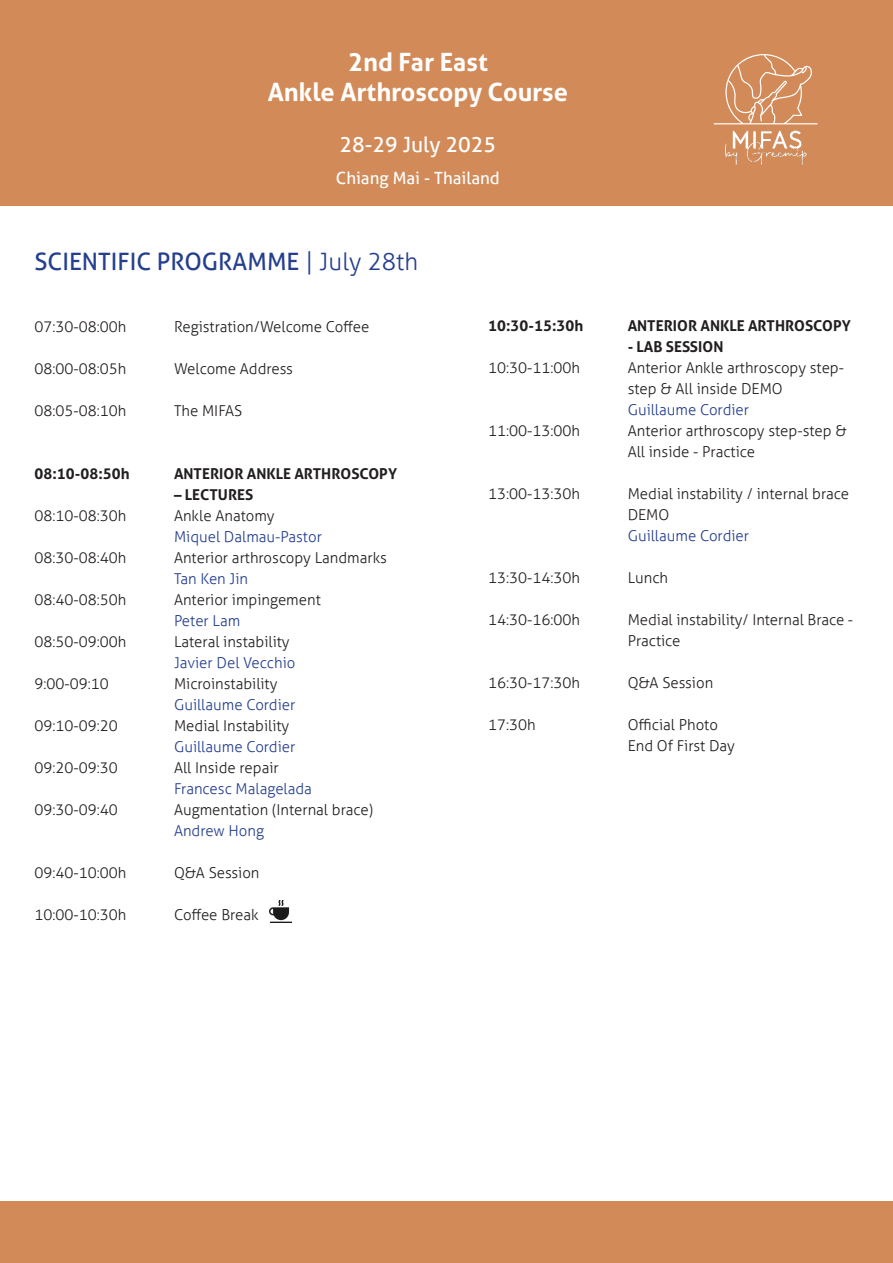
<style>
.page{position:relative;width:893px;height:1263px;background:#fff}
.page>*{position:absolute;margin:0;border:0;box-sizing:border-box;transform-origin:0 0}
.t1{font:700 25.35px/30.5px "Aller";color:#fff;text-align:center}
.t2{font:24px "Aller";color:#253f8e}
.t3{font:21.15px "Aller";color:#fff}
.t4{font:16.95px "Aller";color:#fff}
.t5{font:300 15px/21px "Aller";color:#231f20}
.t6{font:300 15px "Aller";color:#253f8e}
.t7{font:700 15px "Aller";color:#231f20}
.s1{font-weight:300}
</style>
<div class="page">
<div style="left:0;top:0;width:893px;height:206px;background:#d28a58"></div>
<svg style="left:714px;top:54px;width:104px;height:70px"></svg>
<img style="left:725px;top:130px;width:82px;height:35px">
<img style="left:270px;top:901px;width:22px;height:21px">
<div style="left:0;top:1201px;width:893px;height:62px;background:#d28a58"></div>
<h1 class="t1" style="left:268px;top:46px;width:302px">2nd Far East<br>Ankle Arthroscopy Course</h1>
<h3 class="t3" style="left:339px;top:131px;width:158px">28-29 July 2025</h3>
<p class="t4" style="left:336px;top:168px;width:165px">Chiang Mai - Thailand</p>
<p class="t2" style="left:35px;top:247px;width:385px">SCIENTIFIC PROGRAMME <span class="s1">| July 28th</span></p>
<p class="t5" style="left:35px;top:316px;width:94px">07:30-08:00h</p>
<p class="t5" style="left:174px;top:316px;width:197px">Registration/Welcome Coffee</p>
<p class="t5" style="left:35px;top:358px;width:94px">08:00-08:05h</p>
<p class="t5" style="left:174px;top:358px;width:120px">Welcome Address</p>
<p class="t5" style="left:35px;top:400px;width:94px">08:05-08:10h</p>
<p class="t5" style="left:174px;top:400px;width:70px">The MIFAS</p>
<p class="t7" style="left:35px;top:464px;width:97px">08:10-08:50h</p>
<p class="t7" style="left:174px;top:464px;width:225px">ANTERIOR ANKLE ARTHROSCOPY</p>
<p class="t7" style="left:174px;top:485px;width:81px">– LECTURES</p>
<p class="t5" style="left:35px;top:505px;width:94px">08:10-08:30h</p>
<p class="t5" style="left:174px;top:505px;width:102px">Ankle Anatomy</p>
<p class="t6" style="left:174px;top:527px;width:149px">Miquel Dalmau-Pastor</p>
<p class="t5" style="left:35px;top:547px;width:94px">08:30-08:40h</p>
<p class="t5" style="left:174px;top:547px;width:215px">Anterior arthroscopy Landmarks</p>
<p class="t6" style="left:174px;top:569px;width:76px">Tan Ken Jin</p>
<p class="t5" style="left:35px;top:589px;width:94px">08:40-08:50h</p>
<p class="t5" style="left:174px;top:589px;width:148px">Anterior impingement</p>
<p class="t6" style="left:174px;top:611px;width:68px">Peter Lam</p>
<p class="t5" style="left:35px;top:631px;width:94px">08:50-09:00h</p>
<p class="t5" style="left:174px;top:631px;width:117px">Lateral instability</p>
<p class="t6" style="left:174px;top:653px;width:123px">Javier Del Vecchio</p>
<p class="t5" style="left:35px;top:673px;width:76px">9:00-09:10</p>
<p class="t5" style="left:174px;top:673px;width:105px">Microinstability</p>
<p class="t6" style="left:174px;top:695px;width:123px">Guillaume Cordier</p>
<p class="t5" style="left:35px;top:715px;width:85px">09:10-09:20</p>
<p class="t5" style="left:174px;top:715px;width:117px">Medial Instability</p>
<p class="t6" style="left:174px;top:737px;width:123px">Guillaume Cordier</p>
<p class="t5" style="left:35px;top:757px;width:85px">09:20-09:30</p>
<p class="t5" style="left:174px;top:757px;width:106px">All Inside repair</p>
<p class="t6" style="left:174px;top:779px;width:139px">Francesc Malagelada</p>
<p class="t5" style="left:35px;top:799px;width:85px">09:30-09:40</p>
<p class="t5" style="left:174px;top:799px;width:201px">Augmentation (Internal brace)</p>
<p class="t6" style="left:174px;top:821px;width:92px">Andrew Hong</p>
<p class="t5" style="left:35px;top:862px;width:94px">09:40-10:00h</p>
<p class="t5" style="left:174px;top:862px;width:87px">Q&amp;A Session</p>
<p class="t5" style="left:35px;top:904px;width:94px">10:00-10:30h</p>
<p class="t5" style="left:174px;top:904px;width:86px">Coffee Break</p>
<p class="t7" style="left:488px;top:316px;width:97px">10:30-15:30h</p>
<p class="t7" style="left:628px;top:316px;width:225px">ANTERIOR ANKLE ARTHROSCOPY</p>
<p class="t7" style="left:628px;top:337px;width:97px">- LAB SESSION</p>
<p class="t5" style="left:488px;top:357px;width:94px">10:30-11:00h</p>
<p class="t5" style="left:628px;top:357px;width:218px">Anterior Ankle arthroscopy step&shy;step &amp; All inside DEMO</p>
<p class="t6" style="left:628px;top:401px;width:123px">Guillaume Cordier</p>
<p class="t5" style="left:488px;top:420px;width:94px">11:00-13:00h</p>
<p class="t5" style="left:628px;top:420px;width:221px">Anterior arthroscopy step-step &amp;<br>All inside - Practice</p>
<p class="t5" style="left:488px;top:483px;width:94px">13:00-13:30h</p>
<p class="t5" style="left:628px;top:483px;width:223px">Medial instability / internal brace<br>DEMO</p>
<p class="t6" style="left:628px;top:527px;width:123px">Guillaume Cordier</p>
<p class="t5" style="left:488px;top:567px;width:94px">13:30-14:30h</p>
<p class="t5" style="left:628px;top:567px;width:42px">Lunch</p>
<p class="t5" style="left:488px;top:609px;width:94px">14:30-16:00h</p>
<p class="t5" style="left:628px;top:609px;width:227px">Medial instability/ Internal Brace -<br>Practice</p>
<p class="t5" style="left:488px;top:672px;width:94px">16:30-17:30h</p>
<p class="t5" style="left:628px;top:672px;width:87px">Q&amp;A Session</p>
<p class="t5" style="left:488px;top:714px;width:49px">17:30h</p>
<p class="t5" style="left:628px;top:714px;width:92px">Official Photo</p>
<p class="t5" style="left:628px;top:735px;width:109px">End Of First Day</p>
</div>
